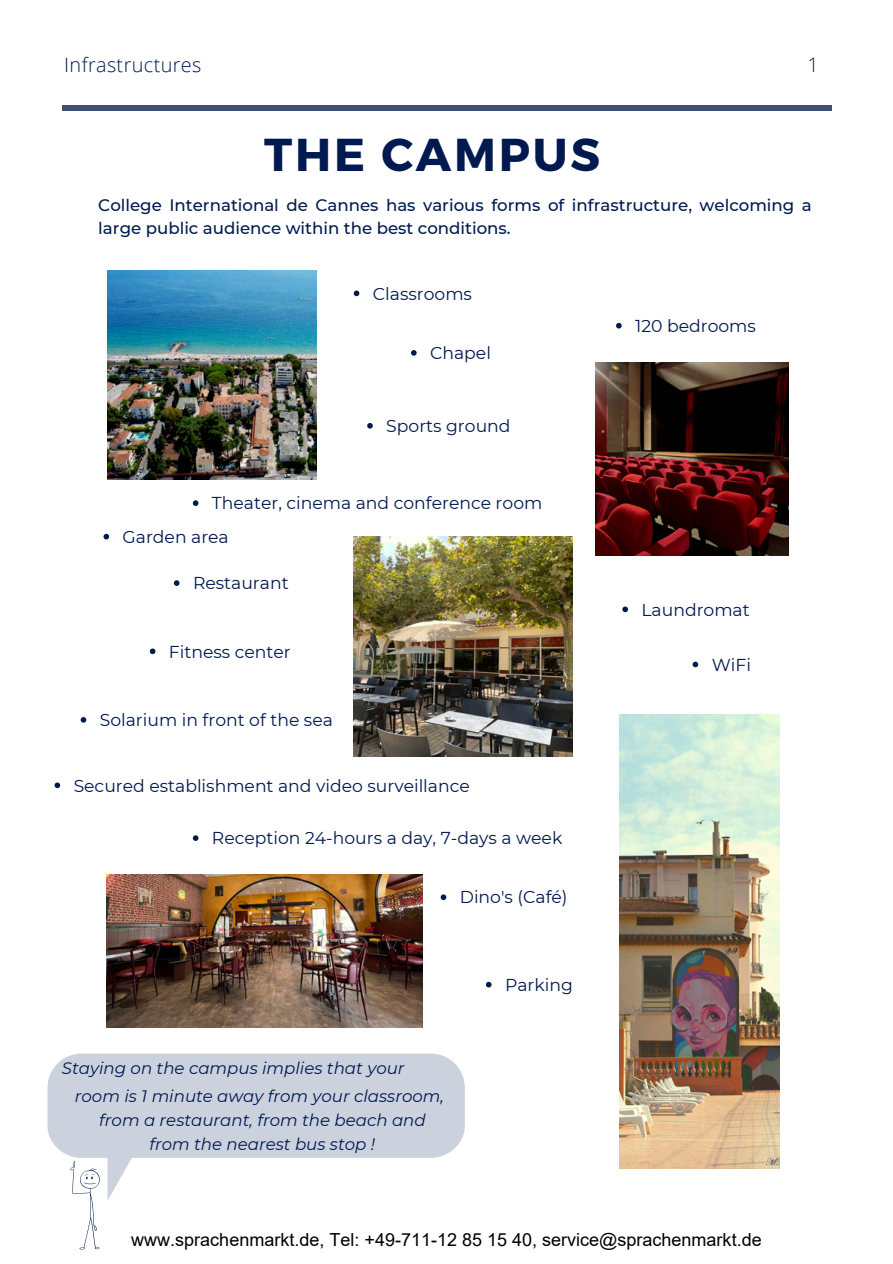
<style>
.page{position:relative;width:893px;height:1264px;background:#fff}
.page>*{position:absolute;margin:0;border:0;box-sizing:border-box;transform-origin:0 0}
.t1{font:700 46.05px "Montserrat";letter-spacing:.06em;color:#00194f}
.t2{font:300 19.8px "Open Sans";letter-spacing:.02em;color:#00194f}
.t3{font:18px "Arial";color:#000}
.t4{font:17.25px "Montserrat";color:#00194f}
.t5{font:italic 16.65px/27.9px "Montserrat";color:#00194f}
.t6{font:500 16.65px/22.5px "Montserrat";color:#00194f}
</style>
<div class="page">
<img style="left:619px;top:714px;width:160px;height:454px">
<div style="left:62px;top:105px;width:769px;height:6px;background:#3e5076"></div>
<img style="left:107px;top:270px;width:209px;height:210px">
<img style="left:595px;top:363px;width:193px;height:192px">
<img style="left:353px;top:536px;width:219px;height:220px">
<svg style="left:79px;top:1200px;width:21px;height:49px"></svg>
<svg style="left:48px;top:1053px;width:417px;height:147px;fill:#ccd1de"></svg>
<svg style="left:354px;top:290px;width:5px;height:6px"></svg>
<svg style="left:616px;top:323px;width:5px;height:5px"></svg>
<svg style="left:692px;top:661px;width:6px;height:6px"></svg>
<svg style="left:193px;top:835px;width:5px;height:6px"></svg>
<svg style="left:55px;top:782px;width:5px;height:6px"></svg>
<svg style="left:174px;top:580px;width:5px;height:6px"></svg>
<svg style="left:440px;top:894px;width:6px;height:6px"></svg>
<svg style="left:367px;top:423px;width:6px;height:5px"></svg>
<svg style="left:150px;top:648px;width:5px;height:6px"></svg>
<svg style="left:81px;top:717px;width:5px;height:5px"></svg>
<img style="left:106px;top:874px;width:316px;height:153px">
<svg style="left:193px;top:500px;width:5px;height:6px"></svg>
<svg style="left:622px;top:606px;width:6px;height:6px"></svg>
<svg style="left:486px;top:981px;width:5px;height:6px"></svg>
<svg style="left:411px;top:350px;width:5px;height:6px"></svg>
<svg style="left:103px;top:534px;width:6px;height:5px"></svg>
<p class="t2" style="left:64px;top:51px;width:138px">Infrastructures</p>
<p class="t2" style="left:807px;top:51px;width:13px">1</p>
<h1 class="t1" style="left:264px;top:125px;width:337px">THE CAMPUS</h1>
<p class="t6" style="left:98px;top:194px;width:715px">College International de Cannes has various forms of infrastructure, welcoming a large public audience within the best conditions.</p>
<p class="t4" style="left:373px;top:283px;width:101px">Classrooms</p>
<p class="t4" style="left:430px;top:342px;width:62px">Chapel</p>
<p class="t4" style="left:386px;top:415px;width:126px">Sports ground</p>
<p class="t4" style="left:212px;top:492px;width:332px">Theater, cinema and conference room</p>
<p class="t4" style="left:123px;top:526px;width:108px">Garden area</p>
<p class="t4" style="left:193px;top:572px;width:97px">Restaurant</p>
<p class="t4" style="left:169px;top:640px;width:123px">Fitness center</p>
<p class="t4" style="left:100px;top:709px;width:234px">Solarium in front of the sea</p>
<p class="t4" style="left:74px;top:774px;width:397px">Secured establishment and video surveillance</p>
<p class="t4" style="left:212px;top:827px;width:352px">Reception 24-hours a day, 7-days a week</p>
<p class="t4" style="left:460px;top:886px;width:109px">Dino's (Café)</p>
<p class="t5" style="left:75px;top:1054px;width:370px;text-indent:-13px">Staying on the campus implies that your room is 1 minute away from your classroom,</p>
<p class="t5" style="left:99px;top:1108px;width:328px;line-height:24.2px;text-align:center">from a restaurant, from the beach and from the nearest bus stop !</p>
<p class="t4" style="left:505px;top:974px;width:69px">Parking</p>
<p class="t4" style="left:635px;top:315px;width:122px">120 bedrooms</p>
<p class="t4" style="left:641px;top:599px;width:110px">Laundromat</p>
<p class="t4" style="left:711px;top:654px;width:41px">WiFi</p>
<p class="t3" style="left:131px;top:1227px;width:632px">www.sprachenmarkt.de, Tel: +49-711-12 85 15 40, service@sprachenmarkt.de</p>
</div>
